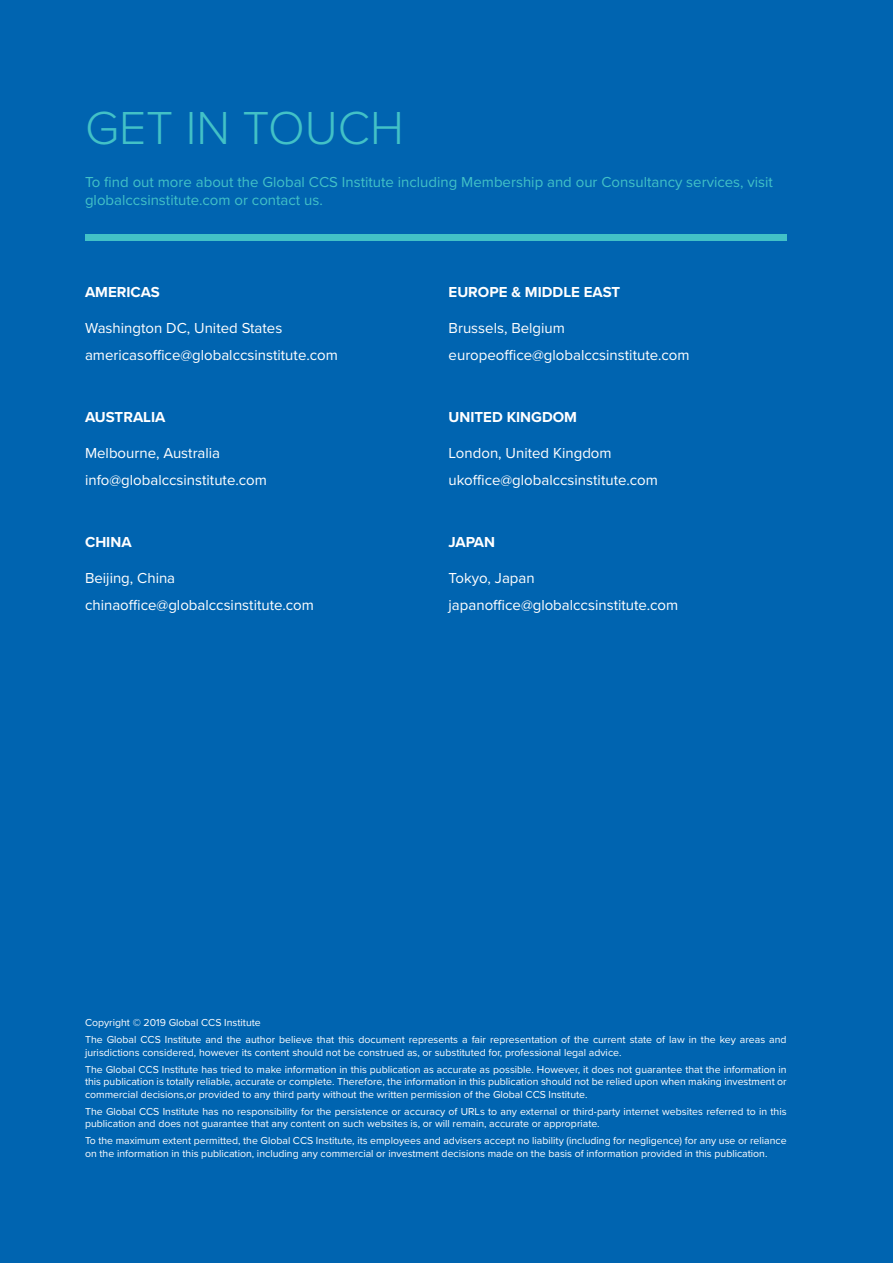
<style>
.page{position:relative;width:893px;height:1263px;background:#0064b0}
.page>*{position:absolute;margin:0;border:0;box-sizing:border-box;transform-origin:0 0}
.t1{font:300 48px "Proxima Nova";color:#42c1c7}
.t2{font:15px/26.5px "Proxima Nova";color:#fff}
.t3{font:15px/18px "Proxima Nova";color:#42c1c7}
.t4{font:700 15px "Proxima Nova";color:#fff}
.t5{font:10.5px/12.6px "Proxima Nova";color:#fff}
</style>
<div class="page">
<div style="left:85px;top:234px;width:702px;height:7px;background:#42c1c7"></div>
<h1 class="t1" style="left:85px;top:92px;width:320px">GET IN TOUCH</h1>
<h2 class="t3" style="left:85px;top:173px;width:689px">To find out more about the Global CCS Institute including Membership and our Consultancy services, visit globalccsinstitute.com or contact us.</h2>
<h2 class="t4" style="left:85px;top:281px;width:76px">AMERICAS</h2>
<h2 class="t2" style="left:85px;top:314px;width:254px">Washington DC, United States americasoffice@globalccsinstitute.com</h2>
<h2 class="t4" style="left:85px;top:406px;width:82px">AUSTRALIA</h2>
<h2 class="t2" style="left:85px;top:439px;width:183px">Melbourne, Australia info@globalccsinstitute.com</h2>
<h2 class="t4" style="left:85px;top:531px;width:48px">CHINA</h2>
<h2 class="t2" style="left:85px;top:564px;width:230px">Beijing, China chinaoffice@globalccsinstitute.com</h2>
<h2 class="t4" style="left:449px;top:281px;width:173px">EUROPE &amp; MIDDLE EAST</h2>
<h2 class="t2" style="left:449px;top:314px;width:242px">Brussels, Belgium europeoffice@globalccsinstitute.com</h2>
<h2 class="t4" style="left:449px;top:406px;width:130px">UNITED KINGDOM</h2>
<h2 class="t2" style="left:449px;top:439px;width:211px">London, United Kingdom ukoffice@globalccsinstitute.com</h2>
<h2 class="t4" style="left:449px;top:531px;width:48px">JAPAN</h2>
<h2 class="t2" style="left:449px;top:564px;width:231px">Tokyo, Japan japanoffice@globalccsinstitute.com</h2>
<p class="t5" style="left:85px;top:1014px;width:703px;line-height:16.8px">Copyright © 2019 Global CCS Institute<br>The Global CCS Institute and the author believe that this document represents a fair representation of the current state of law in the key areas and</p>
<p class="t5" style="left:85px;top:1043px;width:703px;line-height:16.8px">jurisdictions considered, however its content should not be construed as, or substituted for, professional legal advice.<br>The Global CCS Institute has tried to make information in this publication as accurate as possible. However, it does not guarantee that the information in</p>
<p class="t5" style="left:85px;top:1075px;width:703px">this publication is totally reliable, accurate or complete. Therefore, the information in this publication should not be relied upon when making investment or commercial decisions,or provided to any third party without the written permission of the Global CCS Institute.</p>
<p class="t5" style="left:85px;top:1104px;width:703px">The Global CCS Institute has no responsibility for the persistence or accuracy of URLs to any external or third-party internet websites referred to in this publication and does not guarantee that any content on such websites is, or will remain, accurate or appropriate.</p>
<p class="t5" style="left:85px;top:1134px;width:703px">To the maximum extent permitted, the Global CCS Institute, its employees and advisers accept no liability (including for negligence) for any use or reliance on the information in this publication, including any commercial or investment decisions made on the basis of information provided in this publication.</p>
</div>
